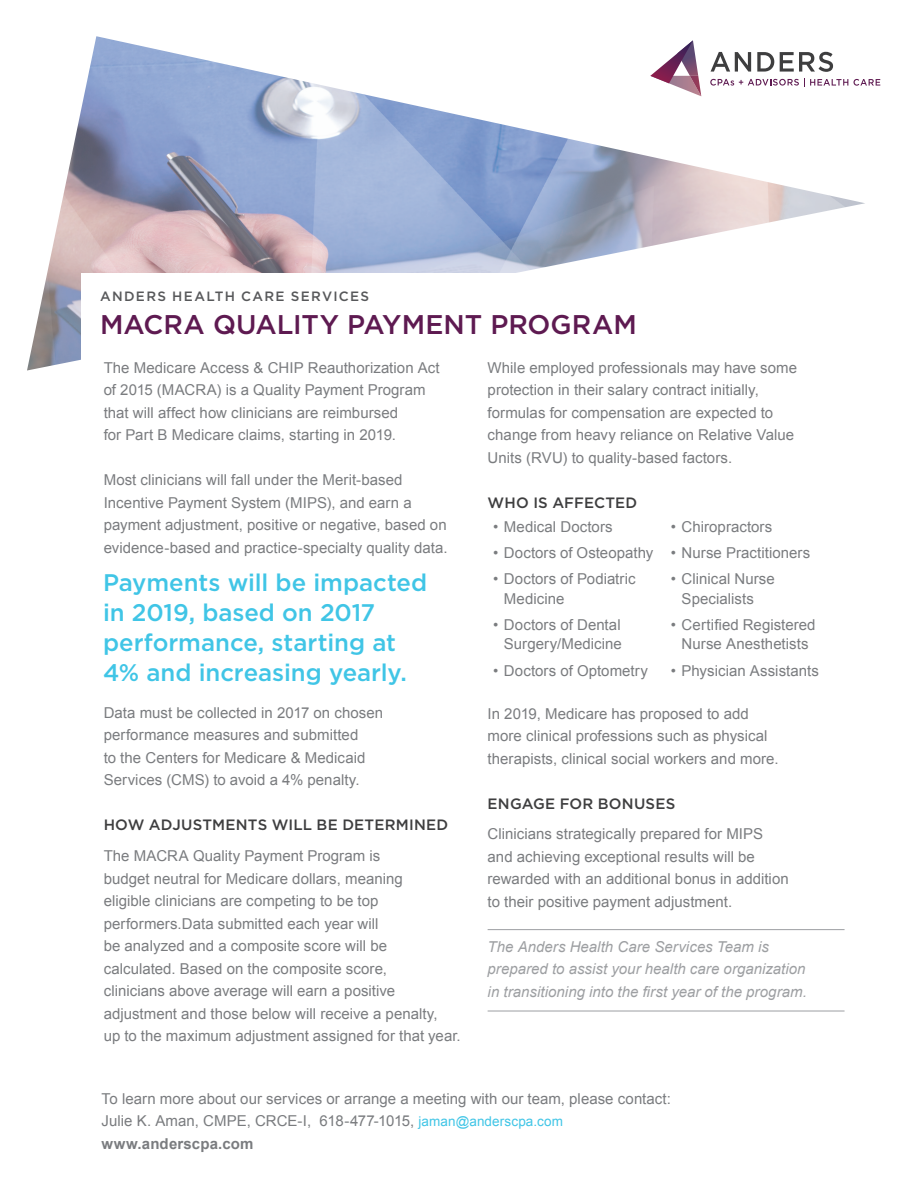
<style>
.page{position:relative;width:918px;height:1188px;background:#fff}
.page>*{position:absolute;margin:0;border:0;box-sizing:border-box;transform-origin:0 0}
.t1{font:500 27px "Gotham";letter-spacing:-.005em;color:#5e1a51}
.t2{font:500 24px/30px "Gotham";letter-spacing:-.005em;color:#40c5e6}
.t3{font:15px/22.5px "Arial";letter-spacing:.005em;color:#7a7c7f}
.t4{font:italic 15px/22.5px "Arial";color:#9d9fa2}
.t5{font:500 15px "Gotham";letter-spacing:.015em;color:#3e3e3f}
.t6{font:500 13.5px "Gotham";letter-spacing:.1em;color:#57585a}
.s1{font-size:13.5px;color:#40c5e6}
.s2{font-weight:700}
</style>
<div class="page">
<img style="left:27px;top:36px;width:838px;height:335px">
<div style="left:81px;top:273px;width:663px;height:87px;background:#fff"></div>
<hr style="left:488px;top:929px;width:357px;height:1px;background:#9d9fa2">
<hr style="left:488px;top:1011px;width:357px;height:1px;background:#9d9fa2">
<svg style="left:650px;top:40px;width:51px;height:56px"></svg>
<svg style="left:711px;top:52px;width:40px;height:20px"></svg>
<svg style="left:757px;top:52px;width:17px;height:20px"></svg>
<svg style="left:780px;top:52px;width:53px;height:20px"></svg>
<svg style="left:710px;top:78px;width:138px;height:9px"></svg>
<svg style="left:854px;top:79px;width:26px;height:7px"></svg>
<p class="t6" style="left:100px;top:287px;width:95px">ANDERS HEALT</p>
<p class="t6" style="left:225px;top:287px;width:28px">H CARE</p>
<p class="t6" style="left:291px;top:287px;width:80px">SERVICES</p>
<h1 class="t1" style="left:100px;top:307px;width:22px">MACRA</h1>
<h1 class="t1" style="left:213px;top:307px;width:425px">QUALITY PAYMENT PROGRAM</h1>
<p class="t3" style="left:104px;top:357px;width:338px">The Medicare Access &amp; CHIP Reauthorization Act of 2015 (MACRA) is a Quality Payment Program that will affect how clinicians are reimbursed<br>for Part B Medicare claims, starting in 2019.</p>
<p class="t3" style="left:104px;top:469px;width:346px">Most clinicians will fall under the Merit-based Incentive Payment System (MIPS), and earn a payment adjustment, positive or negative, based on evidence-based and practice-specialty quality data.</p>
<h2 class="t2" style="left:103px;top:568px;width:326px">PAYMENTS WILL BE IMPACTED<br>IN 2019, BASED ON 2017<br>PERFORMANCE, STARTING AT<br>4% AND INCREASING YEARLY.</h2>
<p class="t3" style="left:104px;top:702px;width:281px">Data must be collected in 2017 on chosen performance measures and submitted<br>to the Centers for Medicare &amp; Medicaid Services (CMS) to avoid a 4% penalty.</p>
<p class="t5" style="left:104px;top:815px;width:346px">HOW ADJUSTMENTS WILL BE DETERMINED</p>
<p class="t3" style="left:104px;top:845px;width:358px">The MACRA Quality Payment Program is<br>budget neutral for Medicare dollars, meaning<br>eligible clinicians are competing to be top performers.Data submitted each year will<br>be analyzed and a composite score will be calculated. Based on the composite score,<br>clinicians above average will earn a positive adjustment and those below will receive a penalty,<br>up to the maximum adjustment assigned for that year.</p>
<p class="t3" style="left:488px;top:357px;width:311px">While employed professionals may have some protection in their salary contract initially, formulas for compensation are expected to change from heavy reliance on Relative Value Units (RVU) to quality-based factors.</p>
<p class="t5" style="left:488px;top:493px;width:151px">WHO IS AFFECTED</p>
<p class="t3" style="left:493px;top:515px;width:121px">• Medical Doctors</p>
<p class="t3" style="left:493px;top:541px;width:162px">• Doctors of Osteopathy</p>
<p class="t3" style="left:504px;top:569px;width:133px;line-height:19.5px;text-indent:-11px">• Doctors of Podiatric<br>Medicine</p>
<p class="t3" style="left:493px;top:615px;width:130px;line-height:19.5px;text-align:right">• Doctors of Dental<br>Surgery/Medicine</p>
<p class="t3" style="left:493px;top:659px;width:156px">• Doctors of Optometry</p>
<p class="t3" style="left:671px;top:515px;width:103px">• Chiropractors</p>
<p class="t3" style="left:671px;top:541px;width:141px">• Nurse Practitioners</p>
<p class="t3" style="left:682px;top:569px;width:95px;line-height:19.5px;text-indent:-11px">• Clinical Nurse<br>Specialists</p>
<p class="t3" style="left:671px;top:615px;width:146px;line-height:19.5px;text-align:center">• Certified Registered<br>Nurse Anesthetists</p>
<p class="t3" style="left:671px;top:659px;width:150px">• Physician Assistants</p>
<p class="t3" style="left:488px;top:702px;width:292px">In 2019, Medicare has proposed to add more clinical professions such as physical therapists, clinical social workers and more.</p>
<p class="t5" style="left:488px;top:793px;width:189px">ENGAGE FOR BONUSES</p>
<p class="t3" style="left:488px;top:823px;width:303px">Clinicians strategically prepared for MIPS and achieving exceptional results will be rewarded with an additional bonus in addition to their positive payment adjustment.</p>
<p class="t4" style="left:488px;top:935px;width:321px">The Anders Health Care Services Team is prepared to assist your health care organization in transitioning into the first year of the program.</p>
<p class="t3" style="left:102px;top:1087px;width:571px">To learn more about our services or arrange a meeting with our team, please contact:<br>Julie K. Aman, CMPE, CRCE-I, 618-477-1015, <span class="s1">jaman@anderscpa.com </span><span class="s2">www.anderscpa.com</span></p>
</div>
